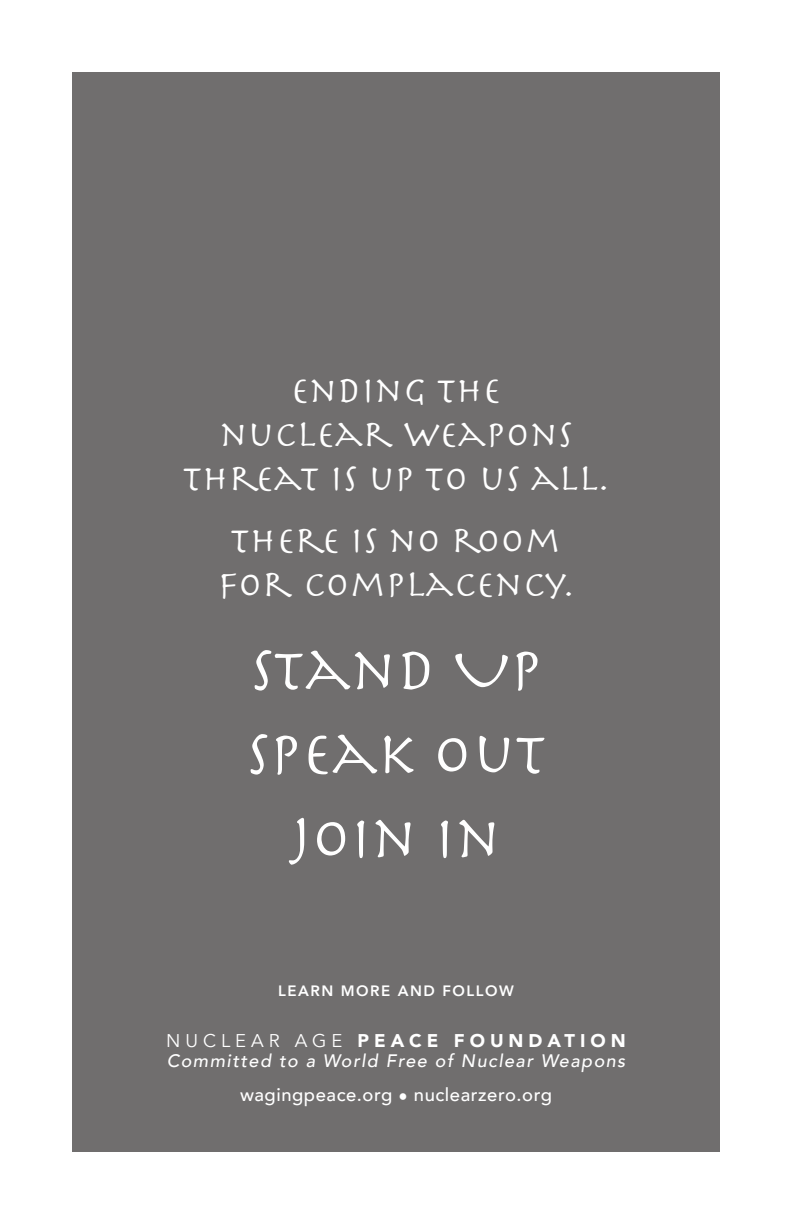
<style>
.page{position:relative;width:792px;height:1224px;background:#fff}
.page>*{position:absolute;margin:0;border:0;box-sizing:border-box;transform-origin:0 0}
.t1{font:62px "Herculanum";color:#fff}
.t2{font:38px/44px "Herculanum";color:#fff;text-align:center}
.t3{font:500 18.4px "Avenir";letter-spacing:.03em;color:#fff}
.t4{font:900 18.4px "Avenir";letter-spacing:.27em;color:#fff}
.t5{font:italic 500 18px "Avenir";letter-spacing:.08em;color:#fff}
.t6{font:800 15px "Avenir";letter-spacing:.1em;color:#fff}
.s1{font-weight:400}
</style>
<div class="page">
<div style="left:72px;top:72px;width:648px;height:1080px;background:#706e6e"></div>
<p class="t2" style="left:183px;top:366px;width:427px">ENDING THE<br>NUCLEAR WEAPONS<br>THREAT IS UP TO US ALL.</p>
<p class="t2" style="left:218px;top:516px;width:358px">THERE IS NO ROOM<br>FOR COMPLACENCY.</p>
<p class="t1" style="left:250px;top:630px;width:294px">STAND UP</p>
<p class="t1" style="left:246px;top:714px;width:302px">SPEAK OUT</p>
<p class="t1" style="left:291px;top:798px;width:212px">JOIN IN</p>
<p class="t6" style="left:278px;top:979px;width:237px">LEARN MORE AND FOLLOW</p>
<p class="t4" style="left:166px;top:1025px;width:461px"><span class="s1">NUCLEAR AGE</span> PEACE FOUNDATION</p>
<p class="t5" style="left:167px;top:1050px;width:460px">Committed to a World Free of Nuclear Weapons</p>
<p class="t3" style="left:240px;top:1079px;width:313px">wagingpeace.org • nuclearzero.org</p>
</div>
